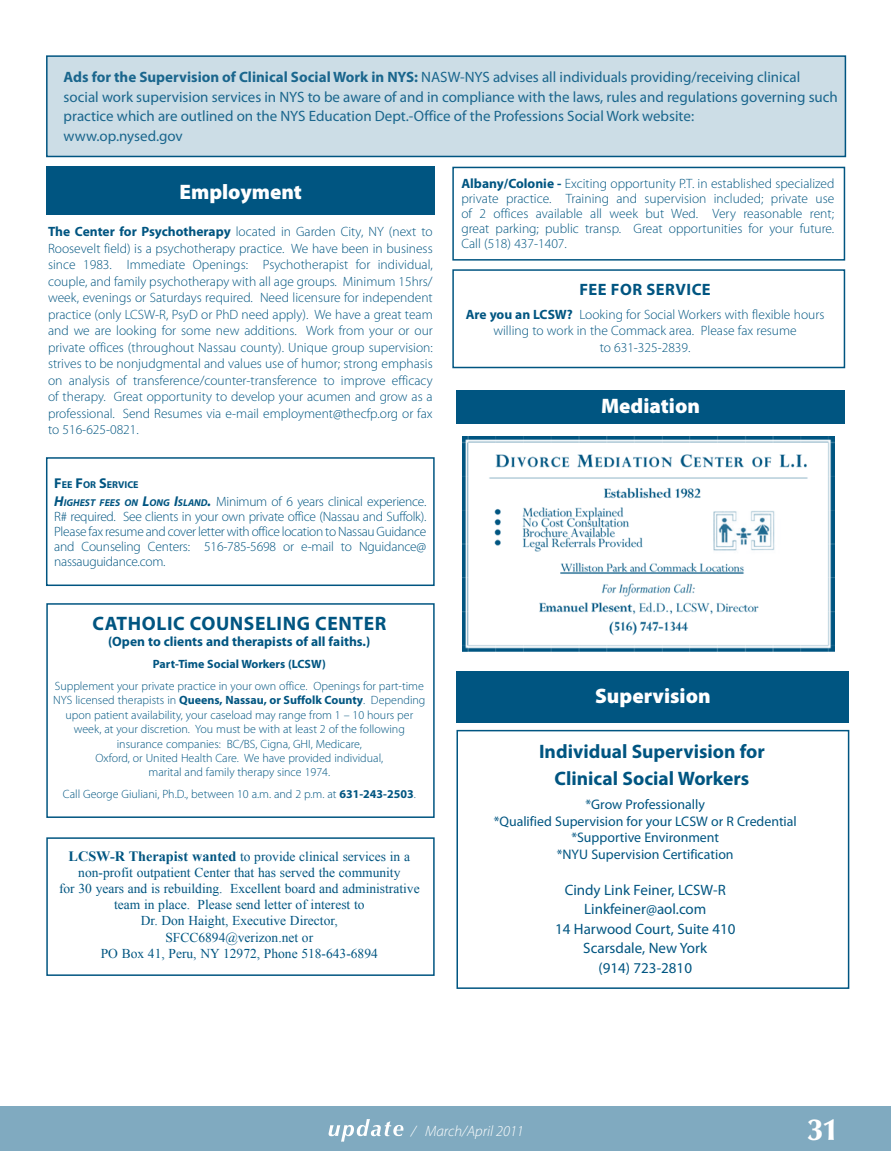
<style>
.page{position:relative;width:891px;height:1175px;background:#fff}
.page>*{position:absolute;margin:0;border:0;box-sizing:border-box;transform-origin:0 0}
.t1{font:900 30px "Optima";color:#fff}
.t2{font:900 21px "Myriad Pro";color:#fff}
.t3{font:700 19.5px/27px "Myriad Pro";color:#005581;text-align:center}
.t4{font:700 19.5px "Myriad Pro";letter-spacing:.03em;color:#005581}
.t5{font:700 16.5px "Myriad Pro";letter-spacing:.03em;color:#005581}
.t6{font:15px/19.5px "Myriad Pro";color:#1a668d}
.t7{font:15px/19.5px "Myriad Pro";color:#005581;text-align:center}
.t8{font:italic 300 15px "Myriad Pro";color:#fff}
.t9{font:13.8px/16.5px "Myriad Pro";color:#005581;text-align:center}
.t10{font:300 13.5px/16.5px "Myriad Pro";color:#005581;text-align:justify}
.t11{font:13.5px/16.2px "Times New Roman";color:#005581;text-align:center}
.t12{font:700 13.5px "Myriad Pro";color:#005581}
.t13{font:300 12px/14.4px "Myriad Pro";color:#005581;text-align:center}
.t14{font:700 12px "Myriad Pro";color:#005581}
.t15{font:700 10.05px "Myriad Pro";color:#005581}
.s1{font-weight:700}
.s2{font-size:14.25px}
.s3{font-weight:700;font-style:italic;font-size:14.25px}
.s4{font-weight:700;font-style:italic;font-size:10.05px}
.s5{font-weight:700;font-size:14.25px}
</style>
<div class="page">
<div style="left:1px;top:1106px;width:890px;height:45px;background:#80aac0"></div>
<svg style="left:329px;top:1119px;width:74px;height:22px"></svg>
<hr style="left:0;top:1106px;width:1px;height:45px;background:#80aac0">
<div style="left:46px;top:55px;width:800px;height:102px;background:#ccdde6;border:2px solid #005581"></div>
<div style="left:456px;top:390px;width:389px;height:33px;background:#005581"></div>
<div style="left:46px;top:167px;width:389px;height:48px;background:#005581"></div>
<div style="left:46px;top:457px;width:389px;height:129px;border:2px solid #005581"></div>
<div style="left:46px;top:603px;width:389px;height:215px;border:2px solid #005581"></div>
<div style="left:46px;top:837px;width:389px;height:139px;border:2px solid #005581"></div>
<div style="left:452px;top:167px;width:393px;height:93px;border:2px solid #005581"></div>
<div style="left:452px;top:269px;width:393px;height:99px;border:2px solid #005581"></div>
<img style="left:463px;top:437px;width:372px;height:214px">
<div style="left:456px;top:730px;width:393px;height:258px;border:2px solid #005581"></div>
<div style="left:456px;top:672px;width:393px;height:51px;background:#005581"></div>
<p class="t6" style="left:64px;top:67px;width:776px"><span class="s1">Ads for the Supervision of Clinical Social Work in NYS:</span> NASW-NYS advises all individuals providing/receiving clinical social work supervision services in NYS to be aware of and in compliance with the laws, rules and regulations governing such practice which are outlined on the NYS Education Dept.-Office of the Professions Social Work website:<br>www.op.nysed.gov</p>
<h2 class="t2" style="left:179px;top:180px;width:124px">Employment</h2>
<p class="t10" style="left:48px;top:223px;width:386px"><span class="s1">The Center for Psychotherapy</span> located in Garden City, NY (next to Roosevelt field) is a psychotherapy practice. We have been in business since 1983. Immediate Openings: Psychotherapist for individual, couple, and family psychotherapy with all age groups. Minimum 15hrs/ week, evenings or Saturdays required. Need licensure for independent practice (only LCSW-R, PsyD or PhD need apply). We have a great team and we are looking for some new additions. Work from your or our private offices (throughout Nassau county). Unique group supervision: strives to be nonjudgmental and values use of humor; strong emphasis on analysis of transference/counter-transference to improve efficacy of therapy. Great opportunity to develop your acumen and grow as a professional. Send Resumes via e-mail employment@thecfp.org or fax to 516-625-0821.</p>
<p class="t15" style="left:54px;top:478px;width:86px"><span class="s2">F</span>EE <span class="s2">F</span>OR <span class="s2">S</span>ERVICE</p>
<p class="t10" style="left:54px;top:494px;width:374px;line-height:15px"><span class="s3">H</span><span class="s4">IGHEST FEES ON</span> <span class="s3">L</span><span class="s4">ONG</span> <span class="s3">I</span><span class="s4">SLAND</span><span class="s3">.</span> Minimum of 6 years clinical experience.<br>R# required. See clients in your own private office (Nassau and Suffolk).<br>Please fax resume and cover letter with office location to Nassau Guidance and Counseling Centers: 516-785-5698 or e-mail to Nguidance@ nassauguidance.com.</p>
<h3 class="t4" style="left:92px;top:610px;width:295px">Catholic Counseling Center</h3>
<p class="t12" style="left:108px;top:632px;width:264px">(Open to clients and therapists of all faiths.)</p>
<p class="t14" style="left:153px;top:656px;width:175px">Part-Time Social Workers (LCSW)</p>
<p class="t13" style="left:53px;top:679px;width:374px">Supplement your private practice in your own office. Openings for part-time NYS licensed therapists in <span class="s1">Queens, Nassau, or Suffolk County</span>. Depending upon patient availability, your caseload may range from 1 – 10 hours per week, at your discretion. You must be with at least 2 of the following insurance companies: BC/BS, Cigna, GHI, Medicare,<br>Oxford, or United Health Care. We have provided individual,<br>marital and family therapy since 1974.</p>
<p class="t13" style="left:63px;top:787px;width:354px">Call George Giuliani, Ph.D., between 10 a.m. and 2 p.m. at <span class="s1">631-243-2503</span>.</p>
<p class="t11" style="left:59px;top:847px;width:362px"><span class="s5">LCSW-R Therapist wanted</span> to provide clinical services in a non-profit outpatient Center that has served the community<br>for 30 years and is rebuilding. Excellent board and administrative team in place. Please send letter of interest to<br>Dr. Don Haight, Executive Director,<br>SFCC6894@verizon.net or<br>PO Box 41, Peru, NY 12972, Phone 518-643-6894</p>
<p class="t10" style="left:461px;top:176px;width:374px;line-height:15px"><span class="s1">Albany/Colonie -</span> Exciting opportunity P.T. in established specialized private practice. Training and supervision included; private use of 2 offices available all week but Wed. Very reasonable rent; great parking; public transp. Great opportunities for your future.<br>Call (518) 437-1407.</p>
<p class="t5" style="left:579px;top:279px;width:131px">FEE FOR SERVICE</p>
<p class="t10" style="left:466px;top:307px;width:360px;text-align:center"><span class="s1">Are you an LCSW?</span> Looking for Social Workers with flexible hours willing to work in the Commack area. Please fax resume<br>to 631-325-2839.</p>
<h2 class="t2" style="left:601px;top:394px;width:100px">Mediation</h2>
<h2 class="t2" style="left:595px;top:683px;width:117px">Supervision</h2>
<h3 class="t3" style="left:539px;top:737px;width:227px">Individual Supervision for<br>Clinical Social Workers</h3>
<p class="t9" style="left:494px;top:796px;width:305px">*Grow Professionally<br>*Qualified Supervision for your LCSW or R Credential *Supportive Environment<br>*NYU Supervision Certification</p>
<p class="t7" style="left:555px;top:879px;width:182px">Cindy Link Feiner, LCSW-R<br>Linkfeiner@aol.com<br>14 Harwood Court, Suite 410<br>Scarsdale, New York<br>(914) 723-2810</p>
<p class="t8" style="left:411px;top:1122px;width:114px">/ March/April 2011</p>
<h1 class="t1" style="left:808px;top:1112px;width:31px">31</h1>
</div>
